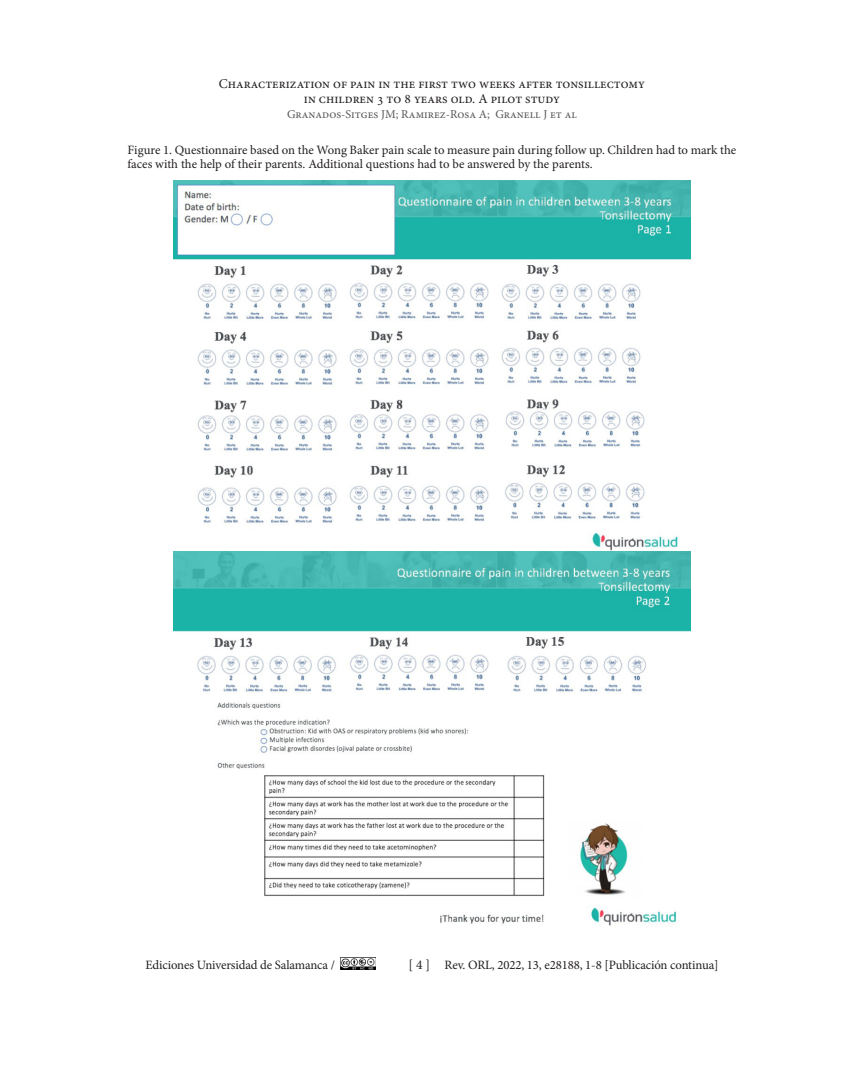
<style>
.page{position:relative;width:864px;height:1080px;background:#fff}
.page>*{position:absolute;margin:0;border:0;box-sizing:border-box;transform-origin:0 0}
.t1{font:13.5px/15px "Minion Pro";color:#231f20;text-align:center}
.Pie_foto{font:12.75px/14.2px "Minion Pro";letter-spacing:-.005em;color:#231f20}
.t2{font:12px "Minion Pro";color:#57585a}
.s1{font-size:13.5px}
</style>
<div class="page">
<img style="left:341px;top:957px;width:35px;height:12px">
<img style="left:174px;top:180px;width:516px;height:746px">
<p class="t1" style="left:219px;top:76px;width:428px">Characterization of pain in the first two weeks after tonsillectomy in children 3 to 8 years old. A pilot study</p>
<p class="t2" style="left:287px;top:106px;width:291px">Granados-Sitges JM; Ramirez-Rosa A; Granell J et al</p>
<p class="Pie_foto" style="left:128px;top:143px;width:610px">Figure 1. Questionnaire based on the Wong Baker pain scale to measure pain during follow up. Children had to mark the faces with the help of their parents. Additional questions had to be answered by the parents.</p>
<p class="Pie_foto" style="left:145px;top:958px;width:191px">Ediciones Universidad de Salamanca /</p>
<p class="Pie_foto" style="left:409px;top:958px;width:311px"><span class="s1">[ 4 ]</span> Rev. ORL, 2022, 13, e28188, 1-8 [Publicación continua]</p>
</div>
